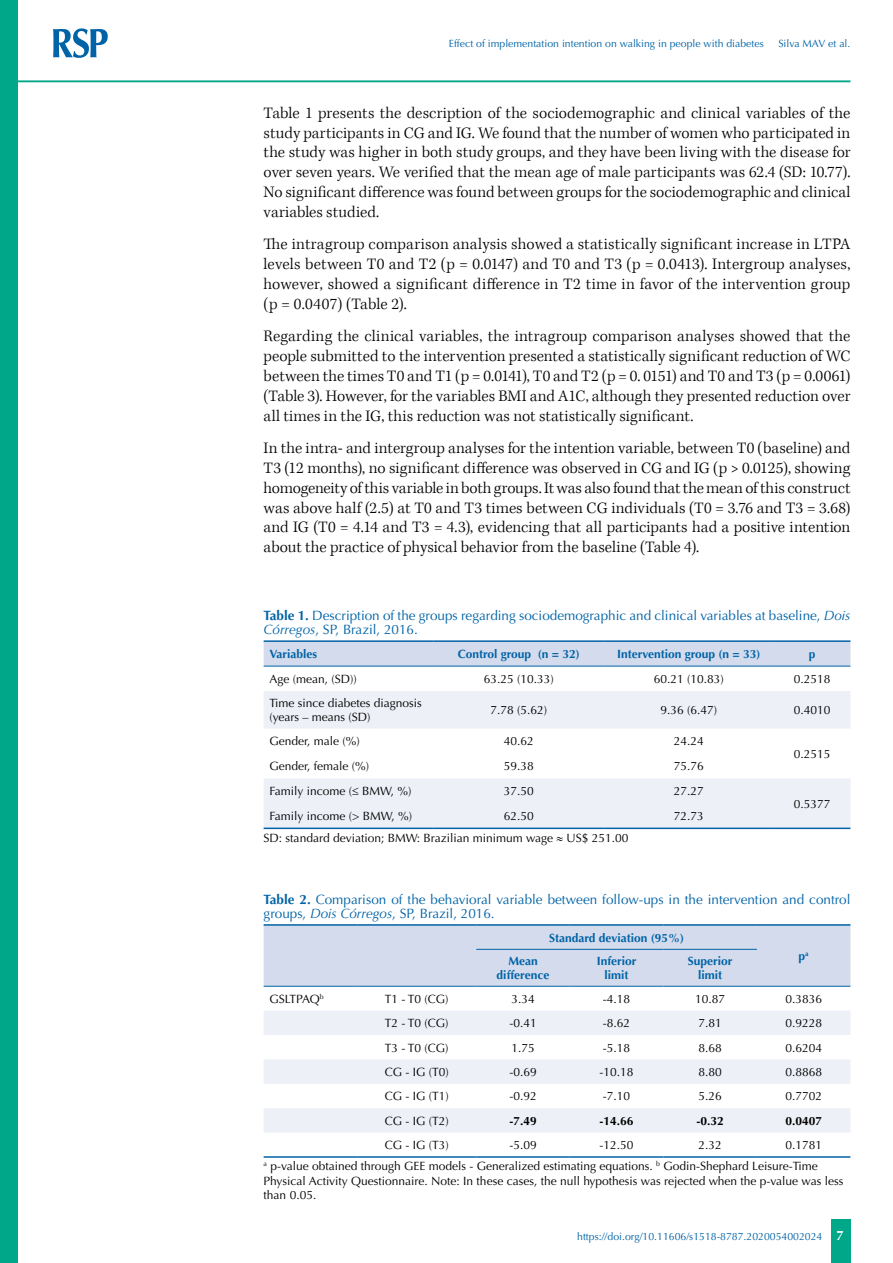
<style>
.page{position:relative;width:893px;height:1263px;background:#fff}
.page>*{position:absolute;margin:0;border:0;box-sizing:border-box;transform-origin:0 0}
.t1{font:300 16.5px/19.8px "Kepler Std";letter-spacing:.005em;color:#000;text-align:justify}
.t2{font:13.5px/14.2px "Optima";color:#0063a7}
.t3{font:700 13.5px "Optima";color:#fff}
.t4{font:12px/14.4px "Optima";color:#000}
.t5{font:700 12px/14.4px "Optima";color:#0063a7;text-align:center}
.t6{font:700 12px "Optima";color:#000}
.t7{font:10.5px "Optima";color:#0063a7}
.s1{font-weight:700}
.s2{font-style:italic}
</style>
<div class="page">
<div style="left:831px;top:1220px;width:20px;height:43px;background:#00a788"></div>
<div style="left:0;top:0;width:18px;height:1263px;background:#00a788"></div>
<svg style="left:53px;top:28px;width:55px;height:30px"></svg>
<hr style="left:18px;top:80px;width:832px;height:2px;background:#00a788">
<div style="left:264px;top:642px;width:586px;height:24px;background:#d4dbec"></div>
<svg style="left:264px;top:691px;width:586px;height:136px;fill:#eef0f7"></svg>
<hr style="left:264px;top:640px;width:170px;height:2px;background:#0063a7">
<hr style="left:434px;top:640px;width:170px;height:2px;background:#0063a7">
<hr style="left:604px;top:640px;width:170px;height:2px;background:#0063a7">
<hr style="left:774px;top:640px;width:76px;height:2px;background:#0063a7">
<hr style="left:264px;top:666px;width:170px;height:1px;background:#0063a7">
<hr style="left:434px;top:666px;width:170px;height:1px;background:#0063a7">
<hr style="left:604px;top:666px;width:170px;height:1px;background:#0063a7">
<hr style="left:774px;top:666px;width:76px;height:1px;background:#0063a7">
<hr style="left:774px;top:827px;width:76px;height:2px;background:#0063a7">
<hr style="left:264px;top:827px;width:170px;height:2px;background:#0063a7">
<hr style="left:434px;top:827px;width:170px;height:2px;background:#0063a7">
<hr style="left:604px;top:827px;width:170px;height:2px;background:#0063a7">
<div style="left:264px;top:926px;width:586px;height:60px;background:#d4dbec"></div>
<svg style="left:264px;top:1132px;width:586px;height:1px"></svg>
<svg style="left:264px;top:1011px;width:586px;height:121px;fill:#eef0f7"></svg>
<hr style="left:476px;top:949px;width:94px;height:1px;background:#0063a7">
<hr style="left:570px;top:949px;width:93px;height:1px;background:#0063a7">
<hr style="left:663px;top:949px;width:94px;height:1px;background:#0063a7">
<hr style="left:264px;top:924px;width:93px;height:2px;background:#0063a7">
<hr style="left:357px;top:924px;width:119px;height:2px;background:#0063a7">
<hr style="left:476px;top:924px;width:94px;height:2px;background:#0063a7">
<hr style="left:570px;top:924px;width:93px;height:2px;background:#0063a7">
<hr style="left:663px;top:924px;width:94px;height:2px;background:#0063a7">
<hr style="left:757px;top:924px;width:93px;height:2px;background:#0063a7">
<hr style="left:264px;top:986px;width:93px;height:1px;background:#0063a7">
<hr style="left:357px;top:986px;width:119px;height:1px;background:#0063a7">
<hr style="left:476px;top:986px;width:94px;height:1px;background:#0063a7">
<hr style="left:570px;top:986px;width:93px;height:1px;background:#0063a7">
<hr style="left:663px;top:986px;width:94px;height:1px;background:#0063a7">
<hr style="left:757px;top:986px;width:93px;height:1px;background:#0063a7">
<hr style="left:264px;top:1156px;width:93px;height:2px;background:#0063a7">
<hr style="left:357px;top:1156px;width:119px;height:2px;background:#0063a7">
<hr style="left:476px;top:1156px;width:94px;height:2px;background:#0063a7">
<hr style="left:570px;top:1156px;width:93px;height:2px;background:#0063a7">
<hr style="left:663px;top:1156px;width:94px;height:2px;background:#0063a7">
<hr style="left:757px;top:1156px;width:93px;height:2px;background:#0063a7">
<p class="t7" style="left:449px;top:37px;width:316px">Effect of implementation intention on walking in people with diabetes</p>
<p class="t7" style="left:778px;top:37px;width:74px">Silva MAV et al.</p>
<p class="t1" style="left:264px;top:103px;width:588px">Table 1 presents the description of the sociodemographic and clinical variables of the study participants in CG and IG. We found that the number of women who participated in the study was higher in both study groups, and they have been living with the disease for over seven years. We verified that the mean age of male participants was 62.4 (SD: 10.77).<br>No significant difference was found between groups for the sociodemographic and clinical variables studied.</p>
<p class="t1" style="left:264px;top:235px;width:588px">The intragroup comparison analysis showed a statistically significant increase in LTPA levels between T0 and T2 (p = 0.0147) and T0 and T3 (p = 0.0413). Intergroup analyses, however, showed a significant difference in T2 time in favor of the intervention group (p = 0.0407) (Table 2).</p>
<p class="t1" style="left:264px;top:327px;width:588px">Regarding the clinical variables, the intragroup comparison analyses showed that the people submitted to the intervention presented a statistically significant reduction of WC between the times T0 and T1 (p = 0.0141), T0 and T2 (p = 0. 0151) and T0 and T3 (p = 0.0061) (Table 3). However, for the variables BMI and A1C, although they presented reduction over all times in the IG, this reduction was not statistically significant.</p>
<p class="t1" style="left:264px;top:439px;width:588px">In the intra- and intergroup analyses for the intention variable, between T0 (baseline) and T3 (12 months), no significant difference was observed in CG and IG (p &gt; 0.0125), showing homogeneity of this variable in both groups. It was also found that the mean of this construct was above half (2.5) at T0 and T3 times between CG individuals (T0 = 3.76 and T3 = 3.68) and IG (T0 = 4.14 and T3 = 4.3), evidencing that all participants had a positive intention about the practice of physical behavior from the baseline (Table 4).</p>
<p class="t2" style="left:264px;top:609px;width:588px"><span class="s1">Table 1.</span> Description of the groups regarding sociodemographic and clinical variables at baseline, <span class="s2">Dois<br>Córregos</span>, SP, Brazil, 2016.</p>
<p class="t5" style="left:269px;top:647px;width:49px">Variables</p>
<p class="t5" style="left:458px;top:647px;width:124px">Control group (n = 32)</p>
<p class="t5" style="left:617px;top:647px;width:145px">Intervention group (n = 33)</p>
<p class="t5" style="left:809px;top:647px;width:8px">p</p>
<p class="t4" style="left:269px;top:672px;width:89px">Age (mean, (SD))</p>
<p class="t4" style="left:484px;top:672px;width:72px">63.25 (10.33)</p>
<p class="t4" style="left:654px;top:672px;width:72px">60.21 (10.83)</p>
<p class="t4" style="left:794px;top:672px;width:38px">0.2518</p>
<p class="t4" style="left:269px;top:696px;width:154px">Time since diabetes diagnosis (years – means (SD)</p>
<p class="t4" style="left:490px;top:703px;width:58px">7.78 (5.62)</p>
<p class="t4" style="left:660px;top:703px;width:58px">9.36 (6.47)</p>
<p class="t4" style="left:794px;top:703px;width:38px">0.4010</p>
<p class="t4" style="left:269px;top:734px;width:92px">Gender, male (%)</p>
<p class="t4" style="left:504px;top:734px;width:32px">40.62</p>
<p class="t4" style="left:674px;top:734px;width:32px">24.24</p>
<p class="t4" style="left:794px;top:747px;width:38px">0.2515</p>
<p class="t4" style="left:269px;top:759px;width:101px">Gender, female (%)</p>
<p class="t4" style="left:504px;top:759px;width:32px">59.38</p>
<p class="t4" style="left:674px;top:759px;width:32px">75.76</p>
<p class="t4" style="left:269px;top:784px;width:144px">Family income (≤ BMW, %)</p>
<p class="t4" style="left:504px;top:784px;width:32px">37.50</p>
<p class="t4" style="left:674px;top:784px;width:32px">27.27</p>
<p class="t4" style="left:794px;top:797px;width:38px">0.5377</p>
<p class="t4" style="left:269px;top:809px;width:144px">Family income (&gt; BMW, %)</p>
<p class="t4" style="left:504px;top:809px;width:32px">62.50</p>
<p class="t4" style="left:674px;top:809px;width:32px">72.73</p>
<p class="t4" style="left:264px;top:831px;width:366px">SD: standard deviation; BMW: Brazilian minimum wage ≈ US$ 251.00</p>
<p class="t2" style="left:264px;top:892px;width:588px"><span class="s1">Table 2.</span> Comparison of the behavioral variable between follow-ups in the intervention and control groups, <span class="s2">Dois Córregos</span>, SP, Brazil, 2016.</p>
<p class="t5" style="left:549px;top:930px;width:137px">Standard deviation (95%)</p>
<p class="t5" style="left:799px;top:949px;width:12px">p<sup>a</sup></p>
<p class="t5" style="left:497px;top:954px;width:54px">Mean difference</p>
<p class="t5" style="left:597px;top:954px;width:41px">Inferior limit</p>
<p class="t5" style="left:688px;top:954px;width:46px">Superior limit</p>
<p class="t4" style="left:269px;top:992px;width:56px">GSLTPAQ<sup>b</sup></p>
<p class="t4" style="left:385px;top:992px;width:65px">T1 - T0 (CG)</p>
<p class="t4" style="left:511px;top:992px;width:25px">3.34</p>
<p class="t4" style="left:603px;top:992px;width:29px">-4.18</p>
<p class="t4" style="left:695px;top:992px;width:32px">10.87</p>
<p class="t4" style="left:785px;top:992px;width:38px">0.3836</p>
<p class="t4" style="left:385px;top:1016px;width:65px">T2 - T0 (CG)</p>
<p class="t4" style="left:509px;top:1016px;width:29px">-0.41</p>
<p class="t4" style="left:603px;top:1016px;width:29px">-8.62</p>
<p class="t4" style="left:698px;top:1016px;width:25px">7.81</p>
<p class="t4" style="left:785px;top:1016px;width:38px">0.9228</p>
<p class="t4" style="left:385px;top:1040px;width:65px">T3 - T0 (CG)</p>
<p class="t4" style="left:511px;top:1040px;width:25px">1.75</p>
<p class="t4" style="left:603px;top:1040px;width:29px">-5.18</p>
<p class="t4" style="left:698px;top:1040px;width:25px">8.68</p>
<p class="t4" style="left:785px;top:1040px;width:38px">0.6204</p>
<p class="t4" style="left:385px;top:1065px;width:66px">CG - IG (T0)</p>
<p class="t4" style="left:509px;top:1065px;width:29px">-0.69</p>
<p class="t4" style="left:600px;top:1065px;width:36px">-10.18</p>
<p class="t4" style="left:698px;top:1065px;width:25px">8.80</p>
<p class="t4" style="left:785px;top:1065px;width:38px">0.8868</p>
<p class="t4" style="left:385px;top:1089px;width:66px">CG - IG (T1)</p>
<p class="t4" style="left:509px;top:1089px;width:29px">-0.92</p>
<p class="t4" style="left:603px;top:1089px;width:29px">-7.10</p>
<p class="t4" style="left:698px;top:1089px;width:25px">5.26</p>
<p class="t4" style="left:785px;top:1089px;width:38px">0.7702</p>
<p class="t4" style="left:385px;top:1114px;width:66px">CG - IG (T2)</p>
<p class="t6" style="left:509px;top:1114px;width:29px">-7.49</p>
<p class="t6" style="left:600px;top:1114px;width:36px">-14.66</p>
<p class="t6" style="left:696px;top:1114px;width:29px">-0.32</p>
<p class="t6" style="left:785px;top:1114px;width:38px">0.0407</p>
<p class="t4" style="left:385px;top:1138px;width:66px">CG - IG (T3)</p>
<p class="t4" style="left:509px;top:1138px;width:29px">-5.09</p>
<p class="t4" style="left:600px;top:1138px;width:36px">-12.50</p>
<p class="t4" style="left:698px;top:1138px;width:25px">2.32</p>
<p class="t4" style="left:264px;top:1135px;width:560px;line-height:21.1px;text-indent:522px">0.1781 <sup>a</sup> p-value obtained through GEE models - Generalized estimating equations. <sup>b</sup> Godin-Shephard Leisure-Time</p>
<p class="t4" style="left:264px;top:1174px;width:581px">Physical Activity Questionnaire. Note: In these cases, the null hypothesis was rejected when the p-value was less than 0.05.</p>
<p class="t7" style="left:577px;top:1230px;width:247px">https://doi.org/10.11606/s1518-8787.2020054002024</p>
<p class="t3" style="left:836px;top:1227px;width:9px">7</p>
</div>
